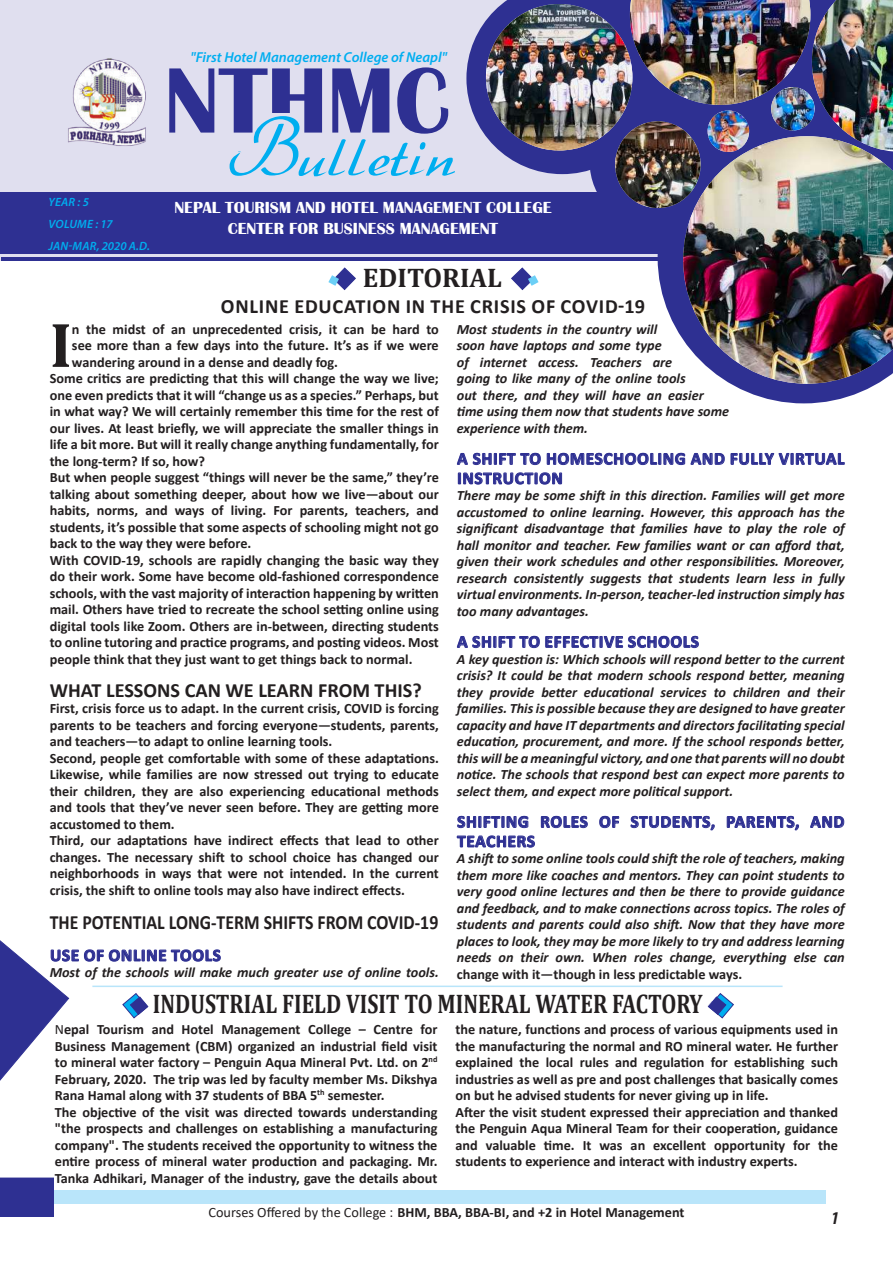
<style>
.page{position:relative;width:893px;height:1263px;background:#fff}
.page>*{position:absolute;margin:0;border:0;box-sizing:border-box;transform-origin:0 0}
.t1{font:700 96.15px "Britannic";color:#2e3092;scale:.95 1}
.t2{font:75.15px "Dahrlin";letter-spacing:.04em;color:#00aeef;scale:.95 1}
.t3{font:700 63.75px "Cambria";color:#231f20}
.t4{font:700 27px "Cambria";color:#231f20;scale:.8 1}
.t5{font:700 27px "Cambria";color:#231f20}
.t6{font:700 20.25px "Calibri";color:#231f20;scale:.88 1}
.t7{font:700 20.25px "Calibri";letter-spacing:.04em;color:#231f20}
.t8{font:700 20.25px "Calibri";color:#231f20}
.t9{font:italic 700 condensed 18px "Myriad Pro";color:#231f20}
.t10{font:700 17.25px/19.5px "Calibri";letter-spacing:.04em;color:#2e3092}
.t11{font:700 16.5px/21px "Britannic";color:#fff;text-align:center}
.t12{font:italic 600 14.4px "Myriad Pro";color:#00aeef}
.t13{font:700 14.25px/16.5px "Calibri";color:#231f20}
.t14{font:italic 700 14.25px/16.5px "Calibri";color:#231f20;text-align:justify}
.t15{font:italic 600 12px/21.9px "Myriad Pro";letter-spacing:.015em;color:#00aeef}
.s1{font-weight:400}
</style>
<div class="page">
<div style="left:54px;top:1190px;width:772px;height:14px;background:#b9e5fa"></div>
<div style="left:0;top:1177px;width:54px;height:40px;background:#2e3092;border:2px solid #2e3092"></div>
<div style="left:0;top:0;width:893px;height:260px;background:#e0dfef"></div>
<div style="left:0;top:193px;width:661px;height:61px;background:#2e3092"></div>
<hr style="left:1px;top:257px;width:838px;height:3px;background:#2e3092">
<div style="left:590px;top:96px;width:130px;height:132px;border:45px solid #2e3092;border-radius:50%"></div>
<svg style="left:658px;top:208px;width:219px;height:195px"></svg>
<img style="left:615px;top:174px;width:68px;height:34px">
<img style="left:466px;top:0;width:346px;height:174px">
<img style="left:812px;top:0;width:81px;height:136px">
<img style="left:683px;top:136px;width:210px;height:248px">
<img style="left:27px;top:58px;width:159px;height:135px">
<svg style="left:457px;top:452px;width:84px;height:13px"></svg>
<svg style="left:547px;top:453px;width:138px;height:12px"></svg>
<svg style="left:691px;top:452px;width:33px;height:13px"></svg>
<svg style="left:731px;top:452px;width:114px;height:13px"></svg>
<svg style="left:458px;top:472px;width:104px;height:12px"></svg>
<svg style="left:457px;top:635px;width:242px;height:13px"></svg>
<svg style="left:457px;top:816px;width:71px;height:12px"></svg>
<svg style="left:541px;top:816px;width:47px;height:12px"></svg>
<svg style="left:599px;top:816px;width:20px;height:12px"></svg>
<svg style="left:631px;top:816px;width:83px;height:15px"></svg>
<svg style="left:727px;top:815px;width:72px;height:16px"></svg>
<svg style="left:810px;top:816px;width:34px;height:12px"></svg>
<svg style="left:457px;top:835px;width:78px;height:12px"></svg>
<svg style="left:511px;top:268px;width:28px;height:22px"></svg>
<svg style="left:328px;top:268px;width:28px;height:22px"></svg>
<hr style="left:92px;top:985px;width:691px;height:2px;background:#b9e5fa">
<svg style="left:708px;top:993px;width:25px;height:25px"></svg>
<svg style="left:0;top:940px;width:221px;height:141px"></svg>
<p class="t15" style="left:48px;top:191px;width:103px">YEAR : 5<br>VOLUME : 17<br>JAN-MAR, 2020 A.D.</p>
<p class="t12" style="left:191px;top:48px;width:258px">"First Hotel Management College of Neapl"</p>
<h1 class="t1" style="left:164px;top:46px;width:302px">NTHMC</h1>
<h2 class="t2" style="left:227px;top:103px;width:242px">Bulletin</h2>
<p class="t11" style="left:174px;top:197px;width:379px">NEPAL TOURISM AND HOTEL MANAGEMENT COLLEGE<br>CENTER FOR BUSINESS MANAGEMENT</p>
<h3 class="t5" style="left:363px;top:258px;width:141px">EDITORIAL</h3>
<h3 class="t7" style="left:221px;top:292px;width:425px">ONLINE EDUCATION IN THE CRISIS OF COVID-19</h3>
<h3 class="t3" style="left:50px;top:300px;width:24px">I</h3>
<p class="t13" style="left:72px;top:321px;width:368px">n the midst of an unprecedented crisis, it can be hard to</p>
<p class="t14" style="left:457px;top:321px;width:274px;text-align:left">Most students in the country will<br>soon have laptops and some type<br>of internet access. Teachers are<br>going to like many of the online tools<br>out there, and they will have an easier time using them now that students have some experience with them.</p>
<p class="t10" style="left:457px;top:449px;width:389px">A SHIFT TO HOMESCHOOLING AND FULLY VIRTUAL<br>INSTRUCTION</p>
<p class="t14" style="left:457px;top:487px;width:389px">There may be some shift in this direction. Families will get more accustomed to online learning. However, this approach has the significant disadvantage that families have to play the role of hall monitor and teacher. Few families want or can afford that, given their work schedules and other responsibilities. Moreover, research consistently suggests that students learn less in fully virtual environments. In-person, teacher-led instruction simply has too many advantages.</p>
<p class="t10" style="left:457px;top:632px;width:243px">A SHIFT TO EFFECTIVE SCHOOLS</p>
<p class="t14" style="left:457px;top:651px;width:389px">A key question is: Which schools will respond better to the current crisis? It could be that modern schools respond better, meaning they provide better educational services to children and their families. This is possible because they are designed to have greater capacity and have IT departments and directors facilitating special education, procurement, and more. If the school responds better, this will be a meaningful victory, and one that parents will no doubt notice. The schools that respond best can expect more parents to select them, and expect more political support.</p>
<p class="t10" style="left:457px;top:812px;width:389px">SHIFTING ROLES OF STUDENTS, PARENTS, AND<br>TEACHERS</p>
<p class="t14" style="left:457px;top:850px;width:389px">A shift to some online tools could shift the role of teachers, making them more like coaches and mentors. They can point students to very good online lectures and then be there to provide guidance and feedback, and to make connections across topics. The roles of students and parents could also shift. Now that they have more places to look, they may be more likely to try and address learning needs on their own. When roles change, everything else can</p>
<p class="t13" style="left:457px;top:966px;width:287px">change with it—though in less predictable ways.</p>
<h3 class="t4" style="left:153px;top:985px;width:689px">INDUSTRIAL FIELD VISIT TO MINERAL WATER FACTORY</h3>
<p class="t13" style="left:55px;top:1021px;width:384px"><span class="s1">N</span>epal Tourism and Hotel Management College – Centre for Business Management (CBM) organized an industrial field visit to mineral water factory – Penguin Aqua Mineral Pvt. Ltd. on 2<sup>nd </sup>February, 2020. The trip was led by faculty member Ms. Dikshya Rana Hamal along with 37 students of BBA 5<sup>th</sup> semester.<br>The objective of the visit was directed towards understanding "the prospects and challenges on establishing a manufacturing company". The students received the opportunity to witness the entire process of mineral water production and packaging. Mr.<br>Tanka Adhikari, Manager of the industry, gave the details about</p>
<p class="t13" style="left:455px;top:1021px;width:384px">the nature, functions and process of various equipments used in the manufacturing the normal and RO mineral water. He further explained the local rules and regulation for establishing such industries as well as pre and post challenges that basically comes on but he advised students for never giving up in life.<br>After the visit student expressed their appreciation and thanked the Penguin Aqua Mineral Team for their cooperation, guidance and valuable time. It was an excellent opportunity for the students to experience and interact with industry experts.</p>
<p class="t13" style="left:72px;top:337px;width:368px">see more than a few days into the future. It’s as if we were</p>
<p class="t13" style="left:72px;top:354px;width:268px">wandering around in a dense and deadly fog.</p>
<p class="t13" style="left:50px;top:370px;width:391px">Some critics are predicting that this will change the way we live;</p>
<p class="t13" style="left:50px;top:387px;width:391px">one even predicts that it will “change us as a species.” Perhaps, but</p>
<p class="t13" style="left:50px;top:403px;width:391px">in what way? We will certainly remember this time for the rest of</p>
<p class="t13" style="left:50px;top:420px;width:391px">our lives. At least briefly, we will appreciate the smaller things in</p>
<p class="t13" style="left:50px;top:436px;width:391px">life a bit more. But will it really change anything fundamentally, for</p>
<p class="t13" style="left:50px;top:453px;width:157px">the long-term? If so, how?</p>
<p class="t13" style="left:50px;top:469px;width:391px">But when people suggest “things will never be the same,” they’re</p>
<p class="t13" style="left:50px;top:486px;width:391px">talking about something deeper, about how we live—about our</p>
<p class="t13" style="left:50px;top:502px;width:391px">habits, norms, and ways of living. For parents, teachers, and</p>
<p class="t13" style="left:50px;top:519px;width:391px">students, it’s possible that some aspects of schooling might not go</p>
<p class="t13" style="left:50px;top:535px;width:203px">back to the way they were before.</p>
<p class="t13" style="left:50px;top:552px;width:391px">With COVID-19, schools are rapidly changing the basic way they</p>
<p class="t13" style="left:50px;top:568px;width:391px">do their work. Some have become old-fashioned correspondence</p>
<p class="t13" style="left:50px;top:585px;width:391px">schools, with the vast majority of interaction happening by written</p>
<p class="t13" style="left:50px;top:601px;width:391px">mail. Others have tried to recreate the school setting online using</p>
<p class="t13" style="left:50px;top:618px;width:391px">digital tools like Zoom. Others are in-between, directing students</p>
<p class="t13" style="left:50px;top:634px;width:391px">to online tutoring and practice programs, and posting videos. Most</p>
<p class="t13" style="left:50px;top:651px;width:364px">people think that they just want to get things back to normal.</p>
<h3 class="t8" style="left:50px;top:676px;width:374px">WHAT LESSONS CAN WE LEARN FROM THIS?</h3>
<p class="t13" style="left:50px;top:700px;width:391px">First, crisis force us to adapt. In the current crisis, COVID is forcing parents to be teachers and forcing everyone—students, parents, and teachers—to adapt to online learning tools.<br>Second, people get comfortable with some of these adaptations.<br>Likewise, while families are now stressed out trying to educate their children, they are also experiencing educational methods and tools that they’ve never seen before. They are getting more accustomed to them.<br>Third, our adaptations have indirect effects that lead to other changes. The necessary shift to school choice has changed our neighborhoods in ways that were not intended. In the current crisis, the shift to online tools may also have indirect effects.</p>
<h3 class="t6" style="left:50px;top:908px;width:443px">THE POTENTIAL LONG-TERM SHIFTS FROM COVID-19</h3>
<p class="t10" style="left:50px;top:945px;width:172px">USE OF ONLINE TOOLS</p>
<p class="t14" style="left:50px;top:964px;width:391px">Most of the schools will make much greater use of online tools.</p>
<p class="t13" style="left:208px;top:1204px;width:478px"><span class="s1">Courses Offered by the College :</span> BHM, BBA, BBA-BI, and +2 in Hotel Management</p>
<p class="t9" style="left:831px;top:1207px;width:9px">1</p>
</div>
